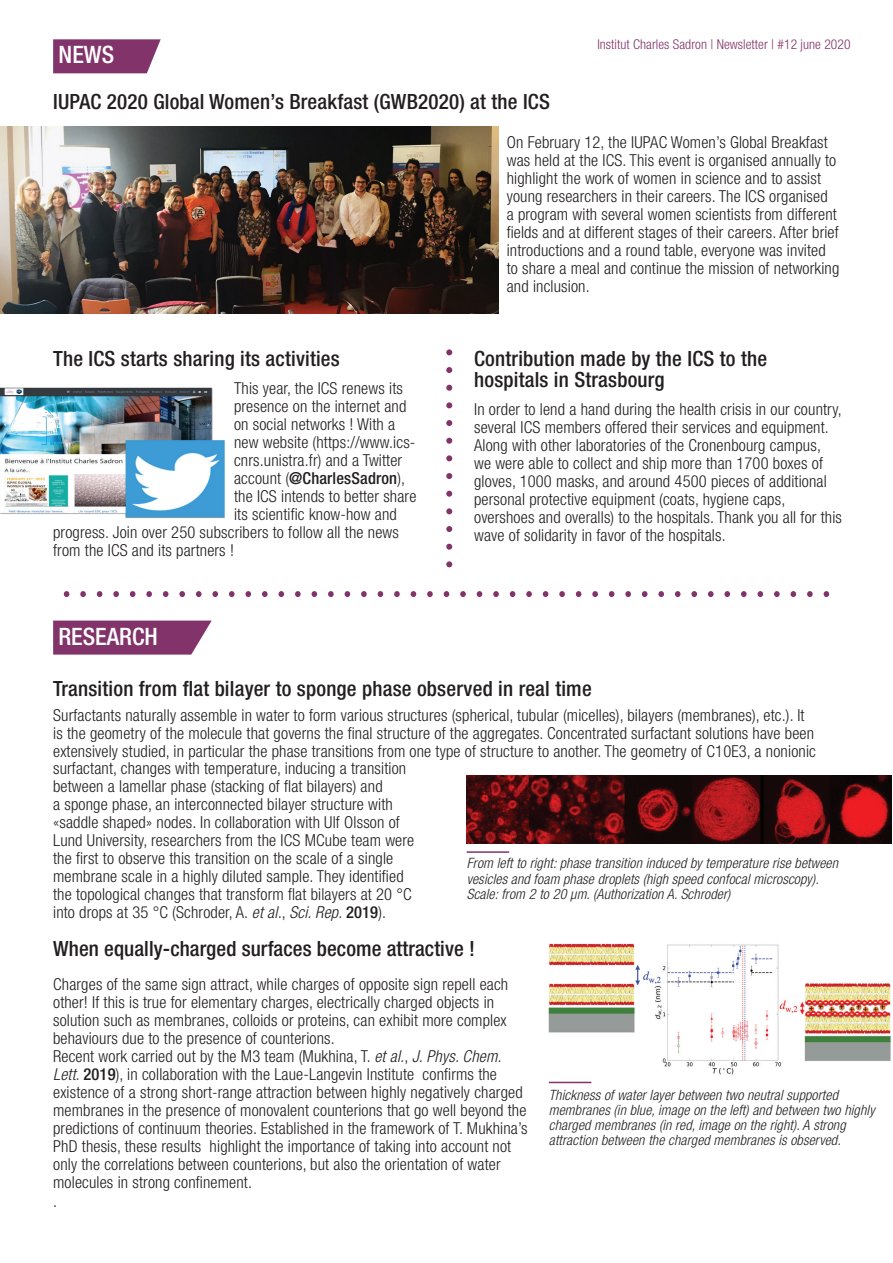
<style>
.page{position:relative;width:893px;height:1263px;background:#fff}
.page>*{position:absolute;margin:0;border:0;box-sizing:border-box;transform-origin:0 0}
.t1{font:500 condensed 24px "Helvetica Neue LT Std";color:#fff}
.t2{font:500 condensed 21px/21px "Helvetica Neue LT Std";letter-spacing:.01em;color:#231f20}
.t3{font:300 condensed 16.5px/18px "Helvetica Neue LT Std";letter-spacing:.01em;color:#231f20}
.t4{font:500 condensed 16.5px "Helvetica Neue LT Std";letter-spacing:.01em;color:#231f20}
.t5{font:italic 300 condensed 14.25px/15px "Helvetica Neue LT Std";letter-spacing:.01em;color:#231f20}
.t6{font:300 condensed 13.5px "Helvetica Neue LT Std";letter-spacing:.005em;color:#82336a}
.s1{font-weight:300}
.s2{font-style:italic}
.s3{font-weight:500}
</style>
<div class="page">
<img style="left:0;top:388px;width:225px;height:131px">
<img style="left:0;top:126px;width:498px;height:188px">
<svg style="left:345px;top:591px;width:5px;height:6px"></svg>
<svg style="left:130px;top:591px;width:5px;height:6px"></svg>
<svg style="left:328px;top:591px;width:6px;height:6px"></svg>
<svg style="left:113px;top:591px;width:6px;height:6px"></svg>
<svg style="left:609px;top:591px;width:5px;height:6px"></svg>
<svg style="left:411px;top:591px;width:5px;height:6px"></svg>
<svg style="left:196px;top:591px;width:6px;height:6px"></svg>
<svg style="left:675px;top:591px;width:5px;height:6px"></svg>
<svg style="left:477px;top:591px;width:5px;height:6px"></svg>
<svg style="left:262px;top:591px;width:6px;height:6px"></svg>
<svg style="left:741px;top:591px;width:6px;height:6px"></svg>
<svg style="left:790px;top:591px;width:6px;height:6px"></svg>
<svg style="left:543px;top:591px;width:5px;height:6px"></svg>
<svg style="left:361px;top:591px;width:6px;height:6px"></svg>
<svg style="left:146px;top:591px;width:6px;height:6px"></svg>
<svg style="left:625px;top:591px;width:6px;height:6px"></svg>
<svg style="left:427px;top:591px;width:6px;height:6px"></svg>
<svg style="left:212px;top:591px;width:6px;height:6px"></svg>
<svg style="left:691px;top:591px;width:6px;height:6px"></svg>
<svg style="left:493px;top:591px;width:6px;height:6px"></svg>
<svg style="left:278px;top:591px;width:6px;height:6px"></svg>
<svg style="left:757px;top:591px;width:6px;height:6px"></svg>
<svg style="left:807px;top:591px;width:6px;height:6px"></svg>
<svg style="left:559px;top:591px;width:6px;height:6px"></svg>
<svg style="left:378px;top:591px;width:5px;height:6px"></svg>
<svg style="left:163px;top:591px;width:5px;height:6px"></svg>
<svg style="left:642px;top:591px;width:5px;height:6px"></svg>
<svg style="left:444px;top:591px;width:5px;height:6px"></svg>
<svg style="left:229px;top:591px;width:6px;height:6px"></svg>
<svg style="left:708px;top:591px;width:6px;height:6px"></svg>
<svg style="left:510px;top:591px;width:5px;height:6px"></svg>
<svg style="left:295px;top:591px;width:6px;height:6px"></svg>
<svg style="left:576px;top:591px;width:5px;height:6px"></svg>
<svg style="left:394px;top:591px;width:6px;height:6px"></svg>
<svg style="left:179px;top:591px;width:6px;height:6px"></svg>
<svg style="left:658px;top:591px;width:6px;height:6px"></svg>
<svg style="left:460px;top:591px;width:6px;height:6px"></svg>
<svg style="left:245px;top:591px;width:6px;height:6px"></svg>
<svg style="left:724px;top:591px;width:6px;height:6px"></svg>
<svg style="left:774px;top:591px;width:6px;height:6px"></svg>
<svg style="left:526px;top:591px;width:6px;height:6px"></svg>
<svg style="left:312px;top:591px;width:5px;height:6px"></svg>
<svg style="left:592px;top:591px;width:6px;height:6px"></svg>
<svg style="left:97px;top:591px;width:5px;height:6px"></svg>
<svg style="left:80px;top:591px;width:6px;height:6px"></svg>
<svg style="left:64px;top:591px;width:5px;height:6px"></svg>
<svg style="left:824px;top:591px;width:5px;height:6px"></svg>
<svg style="left:446px;top:420px;width:6px;height:6px"></svg>
<svg style="left:446px;top:438px;width:6px;height:6px"></svg>
<svg style="left:446px;top:349px;width:6px;height:6px"></svg>
<svg style="left:446px;top:508px;width:6px;height:6px"></svg>
<svg style="left:446px;top:402px;width:6px;height:6px"></svg>
<svg style="left:446px;top:561px;width:6px;height:6px"></svg>
<svg style="left:446px;top:491px;width:6px;height:6px"></svg>
<svg style="left:446px;top:385px;width:6px;height:6px"></svg>
<svg style="left:446px;top:544px;width:6px;height:6px"></svg>
<svg style="left:446px;top:473px;width:6px;height:6px"></svg>
<svg style="left:446px;top:367px;width:6px;height:6px"></svg>
<svg style="left:446px;top:526px;width:6px;height:6px"></svg>
<svg style="left:446px;top:455px;width:6px;height:6px"></svg>
<img style="left:548px;top:943px;width:343px;height:132px">
<hr style="left:467px;top:851px;width:42px;height:2px;background:#82336a">
<img style="left:467px;top:775px;width:425px;height:68px">
<svg style="left:53px;top:621px;width:159px;height:34px;background:#8b4375"></svg>
<svg style="left:53px;top:39px;width:108px;height:34px;background:#8b4275"></svg>
<hr style="left:549px;top:1082px;width:42px;height:1px;background:#82336a">
<h1 class="t1" style="left:59px;top:40px;width:57px">NEWS</h1>
<p class="t6" style="left:597px;top:36px;width:255px">Institut Charles Sadron | Newsletter | #12 june 2020</p>
<p class="t2" style="left:53px;top:91px;width:498px">IUPAC 2020 Global Women’s Breakfast (GWB2020) at the ICS</p>
<p class="t3" style="left:507px;top:133px;width:334px">On February 12, the IUPAC Women’s Global Breakfast was held at the ICS. This event is organised annually to highlight the work of women in science and to assist young researchers in their careers. The ICS organised<br>a program with several women scientists from different fields and at different stages of their careers. After brief introductions and a round table, everyone was invited to share a meal and continue the mission of networking and inclusion.</p>
<p class="t2" style="left:53px;top:348px;width:288px">The ICS starts sharing its activities</p>
<p class="t3" style="left:234px;top:379px;width:170px">This year, the ICS renews its</p>
<p class="t3" style="left:234px;top:397px;width:174px">presence on the internet and</p>
<p class="t3" style="left:234px;top:415px;width:163px">on social networks ! With a</p>
<p class="t3" style="left:234px;top:433px;width:183px">new website (https://www.ics-</p>
<p class="t3" style="left:234px;top:451px;width:170px">cnrs.unistra.fr) and a Twitter</p>
<p class="t4" style="left:234px;top:469px;width:173px"><span class="s1">account (</span>@CharlesSadron<span class="s1">),</span></p>
<p class="t3" style="left:234px;top:487px;width:184px">the ICS intends to better share</p>
<p class="t3" style="left:234px;top:505px;width:164px">its scientific know-how and</p>
<p class="t3" style="left:53px;top:523px;width:347px">progress. Join over 250 subscribers to follow all the news</p>
<p class="t3" style="left:53px;top:541px;width:182px">from the ICS and its partners !</p>
<h1 class="t1" style="left:58px;top:622px;width:101px">RESEARCH</h1>
<p class="t2" style="left:474px;top:348px;width:294px">Contribution made by the ICS to the hospitals in Strasbourg</p>
<p class="t3" style="left:474px;top:400px;width:369px">In order to lend a hand during the health crisis in our country, several ICS members offered their services and equipment.<br>Along with other laboratories of the Cronenbourg campus, we were able to collect and ship more than 1700 boxes of gloves, 1000 masks, and around 4500 pieces of additional personal protective equipment (coats, hygiene caps, overshoes and overalls) to the hospitals. Thank you all for this wave of solidarity in favor of the hospitals.</p>
<p class="t2" style="left:53px;top:678px;width:540px">Transition from flat bilayer to sponge phase observed in real time</p>
<p class="t3" style="left:53px;top:706px;width:764px">Surfactants naturally assemble in water to form various structures (spherical, tubular (micelles), bilayers (membranes), etc.). It is the geometry of the molecule that governs the final structure of the aggregates. Concentrated surfactant solutions have been extensively studied, in particular the phase transitions from one type of structure to another. The geometry of C10E3, a nonionic</p>
<p class="t3" style="left:53px;top:759px;width:363px">surfactant, changes with temperature, inducing a transition between a lamellar phase (stacking of flat bilayers) and<br>a sponge phase, an interconnected bilayer structure with «saddle shaped» nodes. In collaboration with Ulf Olsson of Lund University, researchers from the ICS MCube team were the first to observe this transition on the scale of a single membrane scale in a highly diluted sample. They identified the topological changes that transform flat bilayers at 20 °C into drops at 35 °C (Schroder, A. <span class="s2">et al.</span>, <span class="s2">Sci. Rep</span>. <span class="s3">2019</span>).</p>
<p class="t5" style="left:467px;top:856px;width:373px">From left to right: phase transition induced by temperature rise between vesicles and foam phase droplets (high speed confocal microscopy).<br>Scale: from 2 to 20 µm. (Authorization A. Schroder)</p>
<p class="t2" style="left:53px;top:938px;width:423px">When equally-charged surfaces become attractive !</p>
<p class="t3" style="left:53px;top:975px;width:476px">Charges of the same sign attract, while charges of opposite sign repell each other! If this is true for elementary charges, electrically charged objects in solution such as membranes, colloids or proteins, can exhibit more complex behaviours due to the presence of counterions.<br>Recent work carried out by the M3 team (Mukhina, T. <span class="s2">et al.</span>, <span class="s2">J. Phys. Chem.<br>Lett</span>. <span class="s3">2019</span>), in collaboration with the Laue-Langevin Institute confirms the existence of a strong short-range attraction between highly negatively charged membranes in the presence of monovalent counterions that go well beyond the predictions of continuum theories. Established in the framework of T. Mukhina’s PhD thesis, these results highlight the importance of taking into account not only the correlations between counterions, but also the orientation of water molecules in strong confinement.<br>.</p>
<p class="t5" style="left:549px;top:1088px;width:327px">Thickness of water layer between two neutral supported membranes (in blue, image on the left) and between two highly charged membranes (in red, image on the right). A strong attraction between the charged membranes is observed.</p>
</div>
